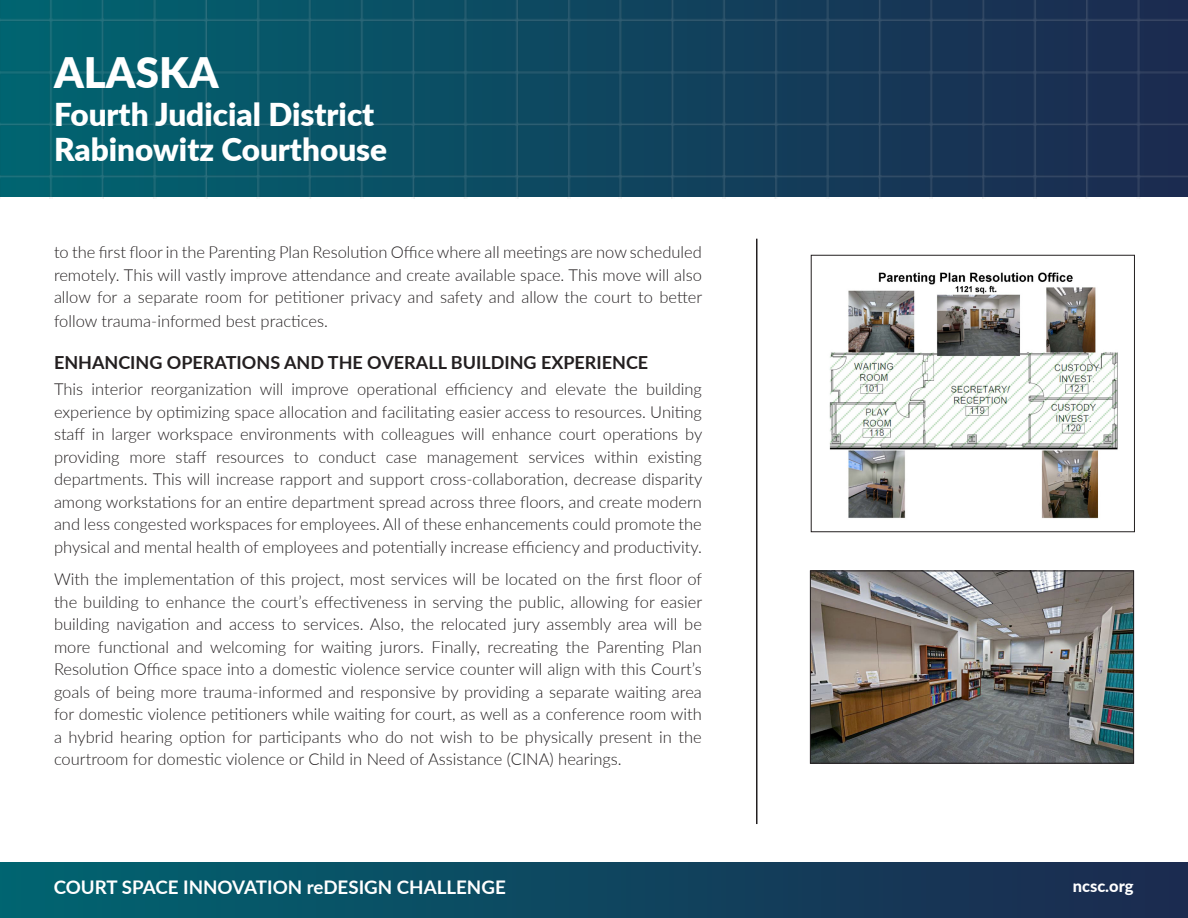
<style>
.page{position:relative;width:1188px;height:918px;background:#fff}
.page>*{position:absolute;margin:0;border:0;box-sizing:border-box;transform-origin:0 0}
.t1{font:900 42px "Lato";color:#fff}
.t2{font:900 31.5px "Lato";color:#fff}
.t3{font:700 18.75px "Lato";color:#fff}
.t4{font:700 18px "Lato";color:#231f20}
.body_para{font:300 16.5px/22.5px "Lato";color:#231f20;text-align:justify}
.t5{font:800 16.5px "Lato";color:#fff}
</style>
<div class="page">
<img style="left:0;top:0;width:1188px;height:198px">
<div style="left:0;top:862px;width:1188px;height:56px;background:linear-gradient(to right,#006470,#1c294e)"></div>
<hr style="left:756px;top:239px;width:2px;height:585px;background:#231f20">
<img style="left:829px;top:272px;width:289px;height:247px">
<div style="left:811px;top:255px;width:324px;height:277px;border:1px solid #231f20"></div>
<img style="left:812px;top:573px;width:320px;height:189px">
<div style="left:810px;top:571px;width:324px;height:193px;border:1px solid #231f20"></div>
<p class="t1" style="left:54px;top:41px;width:166px">ALASKA</p>
<p class="t2" style="left:54px;top:91px;width:322px">Fourth Judicial District</p>
<p class="t2" style="left:54px;top:125px;width:335px">Rabinowitz Courthouse</p>
<p class="body_para" style="left:54px;top:241px;width:650px">to the first floor in the Parenting Plan Resolution Office where all meetings are now scheduled remotely. This will vastly improve attendance and create available space. This move will also allow for a separate room for petitioner privacy and safety and allow the court to better</p>
<p class="body_para" style="left:54px;top:310px;width:275px">follow trauma-informed best practices.</p>
<p class="t4" style="left:54px;top:349px;width:596px">ENHANCING OPERATIONS AND THE OVERALL BUILDING EXPERIENCE</p>
<p class="body_para" style="left:54px;top:377px;width:650px">This interior reorganization will improve operational efficiency and elevate the building experience by optimizing space allocation and facilitating easier access to resources. Uniting staff in larger workspace environments with colleagues will enhance court operations by providing more staff resources to conduct case management services within existing departments. This will increase rapport and support cross-collaboration, decrease disparity among workstations for an entire department spread across three floors, and create modern and less congested workspaces for employees. All of these enhancements could promote the physical and mental health of employees and potentially increase efficiency and productivity.</p>
<p class="body_para" style="left:54px;top:567px;width:650px">With the implementation of this project, most services will be located on the first floor of the building to enhance the court’s effectiveness in serving the public, allowing for easier building navigation and access to services. Also, the relocated jury assembly area will be more functional and welcoming for waiting jurors. Finally, recreating the Parenting Plan Resolution Office space into a domestic violence service counter will align with this Court’s goals of being more trauma-informed and responsive by providing a separate waiting area for domestic violence petitioners while waiting for court, as well as a conference room with a hybrid hearing option for participants who do not wish to be physically present in the courtroom for domestic violence or Child in Need of Assistance (CINA) hearings.</p>
<p class="t3" style="left:54px;top:873px;width:454px">COURT SPACE INNOVATION reDESIGN CHALLENGE</p>
<p class="t5" style="left:1073px;top:874px;width:63px">ncsc.org</p>
</div>
